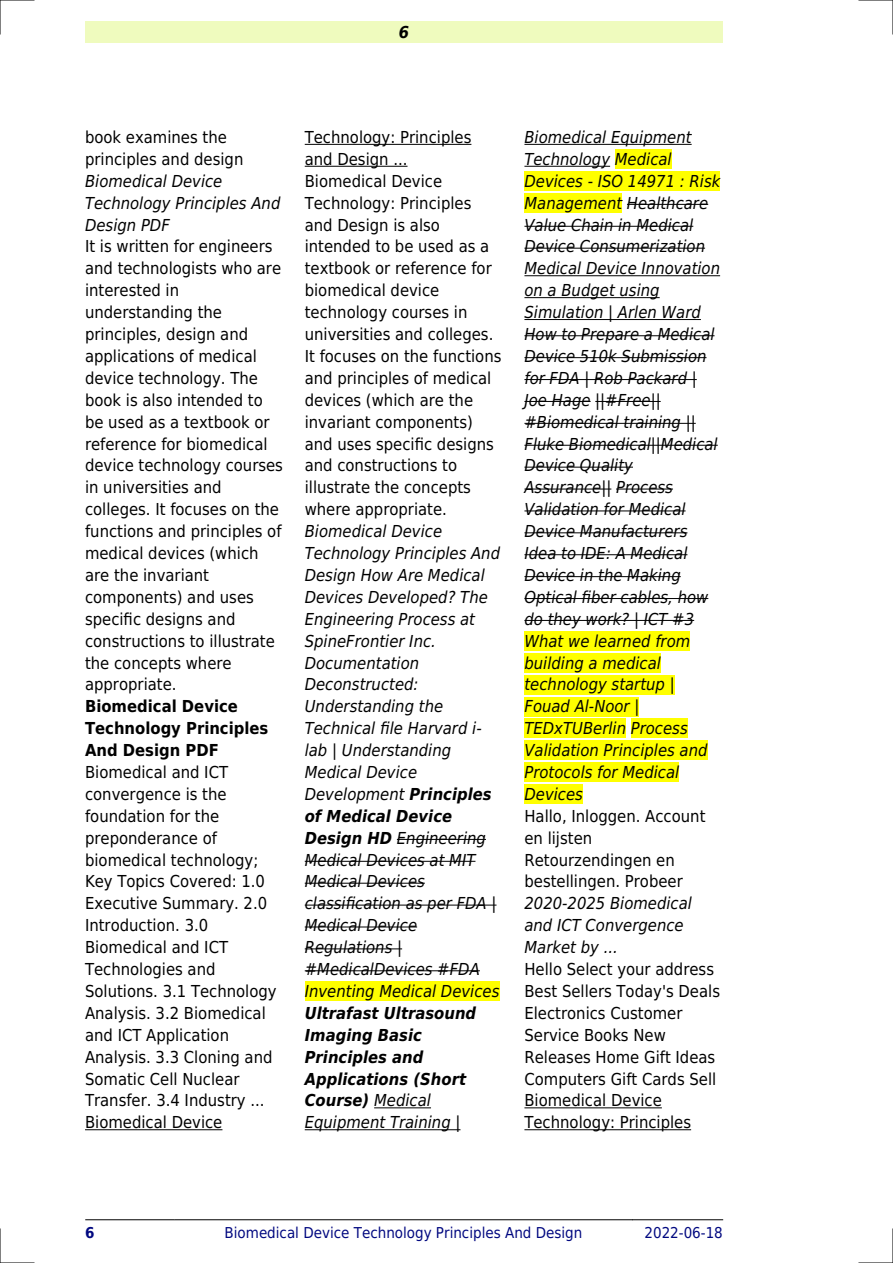
<style>
.page{position:relative;width:893px;height:1263px;background:#fff}
.page>*{position:absolute;margin:0;border:0;box-sizing:border-box;transform-origin:0 0}
.t1{font:16.5px/21.9px "DejaVu Sans Condensed";color:#000}
.t2{font:italic 16.5px/21.9px "DejaVu Sans Condensed";color:#000}
.t3{font:italic 700 16.5px/21.9px "DejaVu Sans Condensed";color:#000}
.t4{font:700 16.5px/21.9px "DejaVu Sans Condensed";color:#000}
.t5{font:15px "DejaVu Sans Condensed";color:#000880}
.t6{font:700 15px "DejaVu Sans Condensed";color:#000880}
.s1{font-weight:700}
.s2{font-weight:400}
</style>
<div class="page">
<div style="left:85px;top:21px;width:638px;height:22px;background:#effbbe"></div>
<hr style="left:85px;top:1219px;width:89px;height:1px;background:#000">
<hr style="left:175px;top:1219px;width:457px;height:1px;background:#000">
<hr style="left:633px;top:1219px;width:90px;height:1px;background:#000">
<hr style="left:85px;top:1129px;width:137px;height:1px;background:#000">
<hr style="left:305px;top:144px;width:166px;height:1px;background:#000">
<hr style="left:305px;top:166px;width:103px;height:1px;background:#000">
<hr style="left:397px;top:839px;width:89px;height:1px;background:#000">
<hr style="left:305px;top:861px;width:170px;height:1px;background:#000">
<hr style="left:305px;top:883px;width:120px;height:1px;background:#000">
<hr style="left:305px;top:905px;width:191px;height:1px;background:#000">
<hr style="left:305px;top:926px;width:112px;height:1px;background:#000">
<hr style="left:305px;top:948px;width:97px;height:1px;background:#000">
<hr style="left:305px;top:970px;width:175px;height:1px;background:#000">
<div style="left:305px;top:982px;width:194px;height:19px;background:#ff0"></div>
<hr style="left:374px;top:1107px;width:57px;height:1px;background:#000">
<hr style="left:305px;top:1129px;width:155px;height:1px;background:#000">
<hr style="left:524px;top:144px;width:168px;height:1px;background:#000">
<hr style="left:524px;top:166px;width:86px;height:1px;background:#000">
<div style="left:615px;top:150px;width:57px;height:19px;background:#ff0"></div>
<div style="left:524px;top:171px;width:196px;height:20px;background:#ff0"></div>
<div style="left:524px;top:193px;width:98px;height:20px;background:#ff0"></div>
<hr style="left:627px;top:204px;width:81px;height:1px;background:#000">
<hr style="left:524px;top:226px;width:169px;height:1px;background:#000">
<hr style="left:524px;top:248px;width:181px;height:1px;background:#000">
<hr style="left:524px;top:275px;width:196px;height:1px;background:#000">
<hr style="left:524px;top:297px;width:136px;height:1px;background:#000">
<hr style="left:524px;top:319px;width:177px;height:1px;background:#000">
<hr style="left:524px;top:335px;width:190px;height:1px;background:#000">
<hr style="left:524px;top:357px;width:182px;height:1px;background:#000">
<hr style="left:524px;top:379px;width:173px;height:1px;background:#000">
<hr style="left:524px;top:401px;width:67px;height:1px;background:#000">
<hr style="left:595px;top:401px;width:66px;height:1px;background:#000">
<hr style="left:524px;top:423px;width:172px;height:1px;background:#000">
<hr style="left:524px;top:445px;width:194px;height:1px;background:#000">
<hr style="left:524px;top:467px;width:109px;height:1px;background:#000">
<hr style="left:524px;top:489px;width:87px;height:1px;background:#000">
<hr style="left:616px;top:489px;width:57px;height:1px;background:#000">
<hr style="left:524px;top:510px;width:162px;height:1px;background:#000">
<hr style="left:524px;top:532px;width:163px;height:1px;background:#000">
<hr style="left:524px;top:554px;width:163px;height:1px;background:#000">
<hr style="left:524px;top:576px;width:157px;height:1px;background:#000">
<hr style="left:524px;top:598px;width:184px;height:1px;background:#000">
<hr style="left:524px;top:620px;width:170px;height:1px;background:#000">
<div style="left:524px;top:631px;width:166px;height:19px;background:#ff0"></div>
<div style="left:524px;top:653px;width:137px;height:19px;background:#ff0"></div>
<div style="left:524px;top:675px;width:151px;height:19px;background:#ff0"></div>
<div style="left:524px;top:697px;width:115px;height:19px;background:#ff0"></div>
<div style="left:524px;top:719px;width:102px;height:19px;background:#ff0"></div>
<div style="left:631px;top:719px;width:57px;height:19px;background:#ff0"></div>
<div style="left:524px;top:741px;width:183px;height:19px;background:#ff0"></div>
<div style="left:524px;top:763px;width:155px;height:19px;background:#ff0"></div>
<div style="left:524px;top:784px;width:59px;height:20px;background:#ff0"></div>
<hr style="left:524px;top:1107px;width:138px;height:1px;background:#000">
<hr style="left:524px;top:1129px;width:167px;height:1px;background:#000">
<hr style="left:0;top:0;width:34px;height:1px;background:#000">
<hr style="left:859px;top:0;width:34px;height:1px;background:#000">
<hr style="left:0;top:1262px;width:34px;height:1px;background:#000">
<hr style="left:859px;top:1262px;width:34px;height:1px;background:#000">
<hr style="left:0;top:0;width:1px;height:34px;background:#000">
<hr style="left:0;top:1229px;width:1px;height:34px;background:#000">
<hr style="left:892px;top:0;width:1px;height:34px;background:#000">
<hr style="left:892px;top:1229px;width:1px;height:34px;background:#000">
<p class="t3" style="left:399px;top:21px;width:12px">6</p>
<p class="t1" style="left:85px;top:126px;width:160px">book examines the principles and design</p>
<p class="t2" style="left:85px;top:170px;width:197px">Biomedical Device<br>Technology Principles And<br>Design PDF</p>
<p class="t1" style="left:85px;top:236px;width:199px">It is written for engineers and technologists who are interested in understanding the principles, design and applications of medical device technology. The book is also intended to be used as a textbook or reference for biomedical device technology courses in universities and colleges. It focuses on the functions and principles of medical devices (which are the invariant components) and uses specific designs and constructions to illustrate the concepts where appropriate.</p>
<p class="t4" style="left:85px;top:696px;width:185px">Biomedical Device<br>Technology Principles<br>And Design PDF</p>
<p class="t1" style="left:85px;top:761px;width:193px">Biomedical and ICT convergence is the foundation for the preponderance of biomedical technology;<br>Key Topics Covered: 1.0<br>Executive Summary. 2.0<br>Introduction. 3.0<br>Biomedical and ICT<br>Technologies and<br>Solutions. 3.1 Technology<br>Analysis. 3.2 Biomedical and ICT Application<br>Analysis. 3.3 Cloning and<br>Somatic Cell Nuclear<br>Transfer. 3.4 Industry ...<br>Biomedical Device</p>
<p class="t1" style="left:305px;top:126px;width:198px">Technology: Principles and Design ...<br>Biomedical Device<br>Technology: Principles and Design is also intended to be used as a textbook or reference for biomedical device technology courses in universities and colleges.<br>It focuses on the functions and principles of medical devices (which are the invariant components) and uses specific designs and constructions to illustrate the concepts where appropriate.</p>
<p class="t2" style="left:305px;top:520px;width:197px">Biomedical Device<br>Technology Principles And<br>Design How Are Medical<br>Devices Developed? The<br>Engineering Process at<br>SpineFrontier Inc.<br>Documentation<br>Deconstructed:<br>Understanding the<br>Technical file Harvard i&shy;lab | Understanding<br>Medical Device<br>Development <span class="s1">Principles of Medical Device<br>Design HD</span> Engineering<br>Medical Devices at MIT<br>Medical Devices classification as per FDA |<br>Medical Device<br>Regulations | #MedicalDevices #FDA<br>Inventing Medical Devices</p>
<p class="t3" style="left:305px;top:1002px;width:173px">Ultrafast Ultrasound<br>Imaging Basic<br>Principles and<br>Applications (Short<br>Course) <span class="s2">Medical<br>Equipment Training |</span></p>
<p class="t2" style="left:524px;top:126px;width:197px">Biomedical Equipment<br>Technology Medical<br>Devices - ISO 14971 : Risk<br>Management Healthcare<br>Value Chain in Medical<br>Device Consumerization<br>Medical Device Innovation on a Budget using<br>Simulation | Arlen Ward<br>How to Prepare a Medical<br>Device 510k Submission for FDA | Rob Packard |<br>Joe Hage ||#Free|| #Biomedical training ||<br>Fluke Biomedical||Medical<br>Device Quality<br>Assurance|| Process<br>Validation for Medical<br>Device Manufacturers<br>Idea to IDE: A Medical<br>Device in the Making<br>Optical fiber cables, how do they work? | ICT #3<br>What we learned from building a medical technology startup |<br>Fouad Al-Noor |<br>TEDxTUBerlin Process<br>Validation Principles and<br>Protocols for Medical<br>Devices</p>
<p class="t1" style="left:524px;top:805px;width:183px">Hallo, Inloggen. Account en lijsten<br>Retourzendingen en bestellingen. Probeer</p>
<p class="t2" style="left:524px;top:893px;width:169px">2020-2025 Biomedical and ICT Convergence<br>Market by ...</p>
<p class="t1" style="left:524px;top:958px;width:197px">Hello Select your address<br>Best Sellers Today's Deals<br>Electronics Customer<br>Service Books New<br>Releases Home Gift Ideas<br>Computers Gift Cards Sell<br>Biomedical Device<br>Technology: Principles</p>
<p class="t6" style="left:85px;top:1224px;width:11px">6</p>
<p class="t5" style="left:225px;top:1224px;width:359px">Biomedical Device Technology Principles And Design</p>
<p class="t5" style="left:644px;top:1224px;width:80px">2022-06-18</p>
</div>
